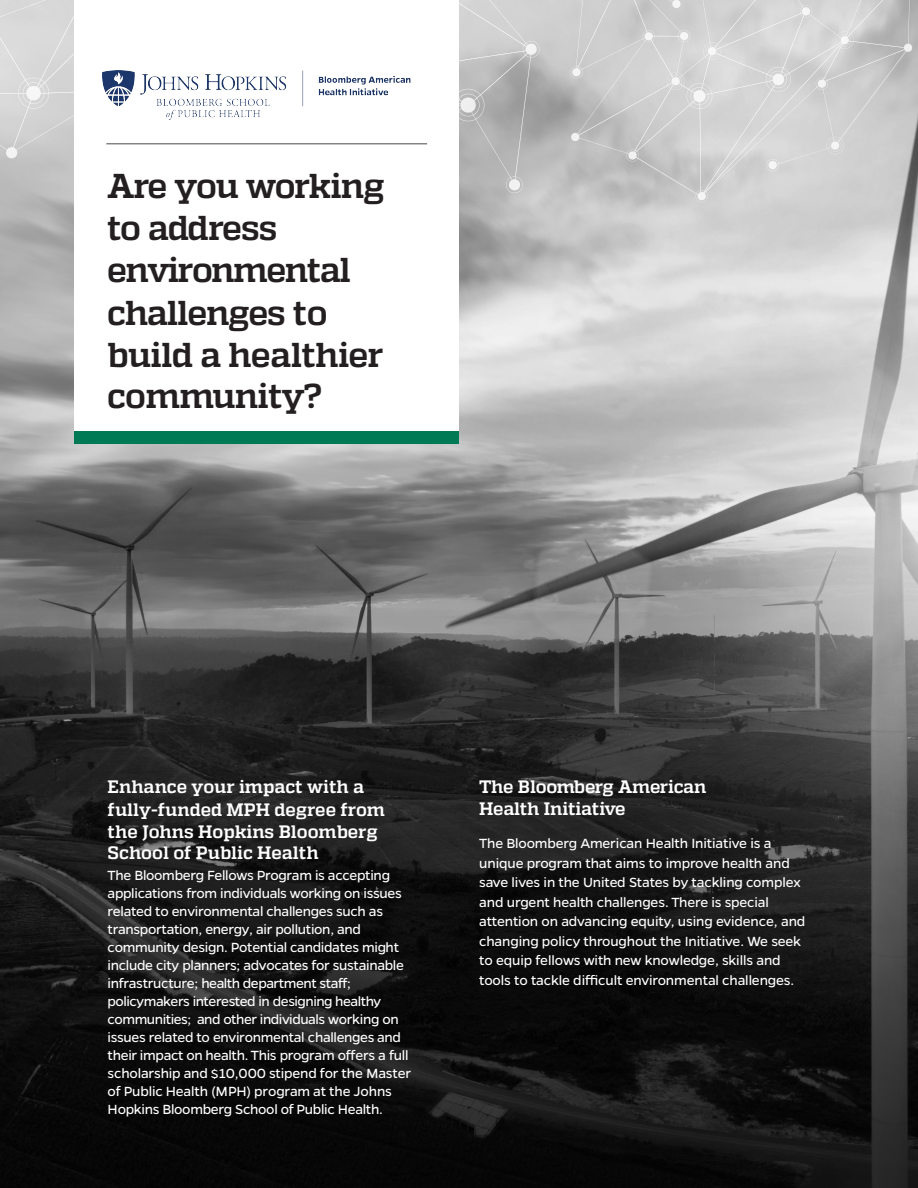
<style>
.page{position:relative;width:918px;height:1188px;background:#fff}
.page>*{position:absolute;margin:0;border:0;box-sizing:border-box;transform-origin:0 0}
.t1{font:700 34.5px/42px "Quadon";letter-spacing:-.035em;color:#231f20}
.t2{font:700 18px/22.5px "Quadon";color:#fff}
.t3{font:15px/18px "Gentona";letter-spacing:-.02em;color:#fff}
</style>
<div class="page">
<img style="left:0;top:0;width:918px;height:1188px">
<svg style="left:570px;top:0;width:343px;height:203px"></svg>
<svg style="left:0;top:0;width:541px;height:210px"></svg>
<div style="left:75px;top:0;width:384px;height:438px;background:#fff"></div>
<img style="left:103px;top:71px;width:308px;height:48px">
<div style="left:75px;top:431px;width:384px;height:13px;background:#007a54"></div>
<hr style="left:106px;top:144px;width:321px;height:1px;background:#49484c">
<p class="t1" style="left:107px;top:165px;width:279px">Are you working to address environmental challenges to build a healthier community?</p>
<p class="t2" style="left:108px;top:776px;width:279px">Enhance your impact with a fully-funded MPH degree from the Johns Hopkins Bloomberg</p>
<p class="t2" style="left:108px;top:842px;width:213px">School of Public Health</p>
<p class="t3" style="left:108px;top:867px;width:305px">The Bloomberg Fellows Program is accepting applications from individuals working on issues related to environmental challenges such as transportation, energy, air pollution, and community design. Potential candidates might include city planners; advocates for sustainable infrastructure; health department staff; policymakers interested in designing healthy communities; and other individuals working on issues related to environmental challenges and their impact on health. This program offers a full scholarship and $10,000 stipend for the Master of Public Health (MPH) program at the Johns Hopkins Bloomberg School of Public Health.</p>
<p class="t2" style="left:479px;top:776px;width:229px">The Bloomberg American<br>Health Initiative</p>
<p class="t3" style="left:479px;top:834px;width:328px;line-height:19.5px">The Bloomberg American Health Initiative is a unique program that aims to improve health and save lives in the United States by tackling complex and urgent health challenges. There is special attention on advancing equity, using evidence, and changing policy throughout the Initiative. We seek to equip fellows with new knowledge, skills and tools to tackle difficult environmental challenges.</p>
</div>
